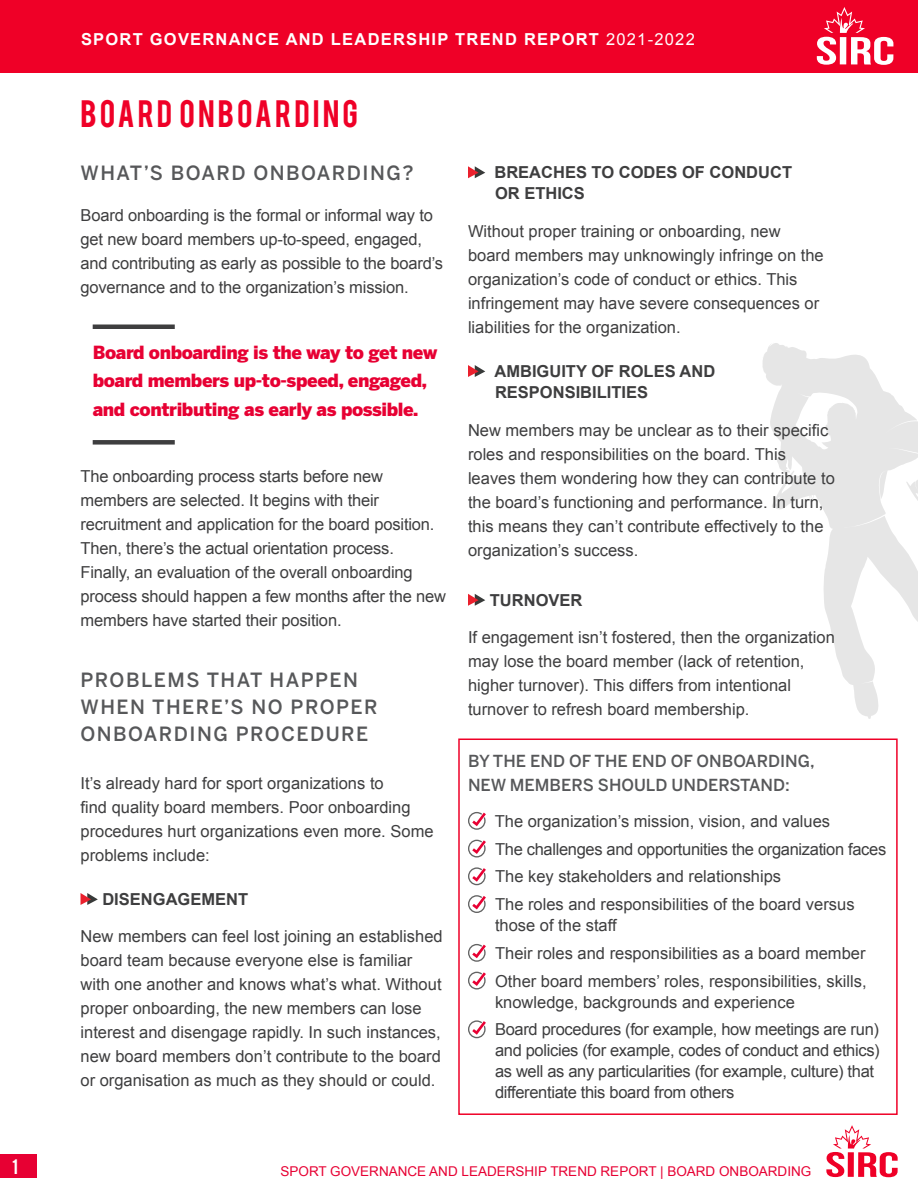
<style>
.page{position:relative;width:918px;height:1188px;background:#fff}
.page>*{position:absolute;margin:0;border:0;box-sizing:border-box;transform-origin:0 0}
.t1{font:30px "Bebas";letter-spacing:.1em;color:#ef0027}
.t2{font:500 19.5px/27px "Benton Sans";letter-spacing:.075em;color:#57585a}
.t3{font:900 18px/28.5px "Benton Sans";letter-spacing:-.02em;color:#e70033}
.t4{font:16.5px/24px "Arial";color:#3e3e3f}
.t5{font:16.5px/21px "Arial";letter-spacing:-.02em;color:#3e3e3f}
.t6{font:700 16.5px/21px "Arial";color:#3e3e3f}
.t7{font:500 16.5px/24px "Benton Sans";color:#57585a}
.t8{font:700 16.5px "Arial";letter-spacing:.075em;color:#fff}
.t9{font:16.5px "Bebas";color:#fff}
.t10{font:13.5px "Arial";color:#e70033}
.s1{font-weight:400}
</style>
<div class="page">
<div style="left:0;top:1155px;width:38px;height:23px;background:#e70033"></div>
<svg style="left:826px;top:1125px;width:72px;height:52px"></svg>
<svg style="left:762px;top:343px;width:156px;height:376px"></svg>
<div style="left:0;top:0;width:918px;height:73px;background:#ef0027"></div>
<svg style="left:817px;top:7px;width:76px;height:58px"></svg>
<svg style="left:81px;top:893px;width:17px;height:12px"></svg>
<div style="left:93px;top:324px;width:82px;height:5px;background:#3e3e3f"></div>
<div style="left:93px;top:440px;width:82px;height:5px;background:#3e3e3f"></div>
<svg style="left:468px;top:812px;width:18px;height:18px"></svg>
<svg style="left:468px;top:840px;width:18px;height:18px"></svg>
<svg style="left:468px;top:867px;width:18px;height:18px"></svg>
<svg style="left:468px;top:895px;width:18px;height:18px"></svg>
<svg style="left:468px;top:944px;width:18px;height:18px"></svg>
<svg style="left:468px;top:972px;width:18px;height:18px"></svg>
<svg style="left:468px;top:1020px;width:18px;height:18px"></svg>
<div style="left:458px;top:739px;width:440px;height:376px;border:2px solid #ef0027"></div>
<svg style="left:468px;top:166px;width:17px;height:12px"></svg>
<svg style="left:468px;top:365px;width:17px;height:12px"></svg>
<svg style="left:468px;top:594px;width:17px;height:12px"></svg>
<p class="t8" style="left:81px;top:28px;width:615px">SPORT GOVERNANCE AND LEADERSHIP TREND REPORT <span class="s1">2021-2022</span></p>
<h1 class="t1" style="left:81px;top:92px;width:279px">BOARD ONBOARDING</h1>
<p class="t2" style="left:81px;top:160px;width:335px">WHAT’S BOARD ONBOARDING?</p>
<p class="t4" style="left:81px;top:203px;width:364px">Board onboarding is the formal or informal way to get new board members up-to-speed, engaged, and contributing as early as possible to the board’s governance and to the organization’s mission.</p>
<h4 class="t3" style="left:93px;top:338px;width:346px">Board onboarding is the way to get new board members up-to-speed, engaged, and contributing as early as possible.</h4>
<p class="t4" style="left:81px;top:464px;width:367px">The onboarding process starts before new members are selected. It begins with their recruitment and application for the board position.<br>Then, there’s the actual orientation process.<br>Finally, an evaluation of the overall onboarding process should happen a few months after the new members have started their position.</p>
<h1 class="t2" style="left:81px;top:666px;width:299px">PROBLEMS THAT HAPPEN<br>WHEN THERE’S NO PROPER<br>ONBOARDING PROCEDURE</h1>
<p class="t4" style="left:81px;top:772px;width:355px">It’s already hard for sport organizations to<br>find quality board members. Poor onboarding procedures hurt organizations even more. Some problems include:</p>
<p class="t6" style="left:102px;top:889px;width:147px">DISENGAGEMENT</p>
<p class="t4" style="left:81px;top:925px;width:364px">New members can feel lost joining an established board team because everyone else is familiar with one another and knows what’s what. Without proper onboarding, the new members can lose interest and disengage rapidly. In such instances, new board members don’t contribute to the board or organisation as much as they should or could.</p>
<p class="t6" style="left:494px;top:163px;width:299px">BREACHES TO CODES OF CONDUCT<br>OR ETHICS</p>
<p class="t4" style="left:468px;top:219px;width:357px">Without proper training or onboarding, new board members may unknowingly infringe on the organization’s code of conduct or ethics. This infringement may have severe consequences or liabilities for the organization.</p>
<p class="t6" style="left:494px;top:361px;width:222px">AMBIGUITY OF ROLES AND<br>RESPONSIBILITIES</p>
<p class="t4" style="left:468px;top:418px;width:368px">New members may be unclear as to their specific roles and responsibilities on the board. This leaves them wondering how they can contribute to the board’s functioning and performance. In turn, this means they can’t contribute effectively to the organization’s success.</p>
<p class="t6" style="left:490px;top:590px;width:94px">TURNOVER</p>
<p class="t4" style="left:468px;top:626px;width:368px">If engagement isn’t fostered, then the organization may lose the board member (lack of retention, higher turnover). This differs from intentional turnover to refresh board membership.</p>
<h5 class="t7" style="left:468px;top:749px;width:348px">BY THE END OF THE END OF ONBOARDING,<br>NEW MEMBERS SHOULD UNDERSTAND:</h5>
<p class="t4" style="left:495px;top:809px;width:337px">The organization’s mission, vision, and values</p>
<p class="t5" style="left:495px;top:838px;width:393px">The challenges and opportunities the organization faces</p>
<p class="t4" style="left:495px;top:865px;width:288px">The key stakeholders and relationships</p>
<p class="t4" style="left:495px;top:894px;width:361px;line-height:21px">The roles and responsibilities of the board versus those of the staff</p>
<p class="t4" style="left:495px;top:941px;width:372px">Their roles and responsibilities as a board member</p>
<p class="t4" style="left:495px;top:970px;width:373px;line-height:21px">Other board members’ roles, responsibilities, skills, knowledge, backgrounds and experience</p>
<p class="t5" style="left:495px;top:1019px;width:386px">Board procedures (for example, how meetings are run) and policies (for example, codes of conduct and ethics) as well as any particularities (for example, culture) that differentiate this board from others</p>
<p class="t9" style="left:12px;top:1154px;width:7px">1</p>
<p class="t10" style="left:280px;top:1162px;width:532px">SPORT GOVERNANCE AND LEADERSHIP TREND REPORT | BOARD ONBOARDING</p>
</div>
